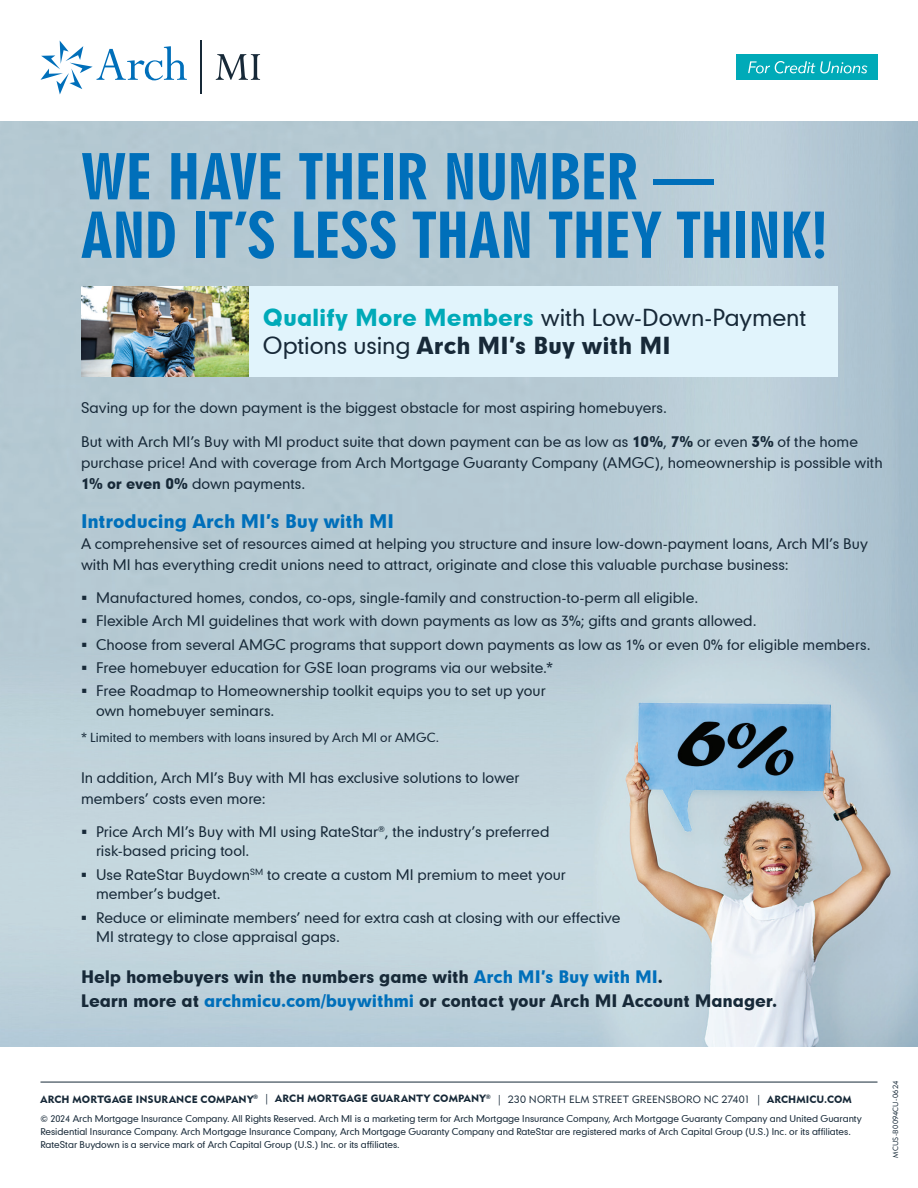
<style>
.page{position:relative;width:918px;height:1188px;background:#fff}
.page>*{position:absolute;margin:0;border:0;box-sizing:border-box;transform-origin:0 0}
.t1{font:60.6px/58.5px "Geometric 706 BT Black Condensed B";letter-spacing:-.01em;color:#006fba}
.t2{font:22.5px "Geometric 706 BT Medium B";letter-spacing:-.005em;color:#172938}
.t3{font:22.5px "Geometric 706 BT Black B";color:#172938}
.t4{font:18px "Geometric 706 BT Black B";letter-spacing:-.005em;color:#006fba}
.t5{font:16.5px/24px "Geometric 706 BT Black B";letter-spacing:-.01em;color:#172938}
.t6{font:14.1px/21px "Geometric 706 BT Medium B";color:#172938}
.t7{font:12px "Geometric 706 BT Medium B";color:#172938}
.t8{font:10.5px "Geometric 415 BT Black A";letter-spacing:.015em;color:#172938}
.t9{font:9px/12.8px "Geometric 706 BT Medium B";letter-spacing:-.005em;color:#172938}
.t10{font:7.5px "Geometric 415 BT Lite A";letter-spacing:.01em;color:#172938}
.s1{font-family:"Geometric 706 BT Black B";color:#00aab8}
.s2{font-family:"Geometric 706 BT Medium B"}
.s3{font-family:"Geometric 706 BT Black B"}
.s4{color:#006fba}
.s5{font-family:"Geometric 415 BT Lite A"}
</style>
<div class="page">
<hr style="left:40px;top:1082px;width:838px;height:1px;background:#172938">
<svg style="left:40px;top:41px;width:147px;height:54px"></svg>
<hr style="left:201px;top:40px;width:1px;height:54px;background:#172938">
<svg style="left:216px;top:54px;width:44px;height:26px"></svg>
<img style="left:0;top:122px;width:918px;height:925px">
<img style="left:81px;top:286px;width:168px;height:91px">
<div style="left:736px;top:54px;width:142px;height:26px;background:#00aab8"></div>
<svg style="left:748px;top:61px;width:119px;height:12px"></svg>
<div style="left:249px;top:286px;width:588px;height:91px;background:#e1f4fc"></div>
<svg style="left:82px;top:596px;width:4px;height:4px"></svg>
<svg style="left:82px;top:619px;width:4px;height:4px"></svg>
<svg style="left:82px;top:642px;width:4px;height:5px"></svg>
<svg style="left:82px;top:666px;width:4px;height:4px"></svg>
<svg style="left:82px;top:689px;width:4px;height:4px"></svg>
<svg style="left:82px;top:830px;width:4px;height:4px"></svg>
<svg style="left:82px;top:872px;width:4px;height:5px"></svg>
<svg style="left:82px;top:915px;width:4px;height:4px"></svg>
<h1 class="t1" style="left:81px;top:148px;width:749px">WE HAVE THEIR NUMBER —<br>AND IT’S LESS THAN THEY THINK!</h1>
<h2 class="t2" style="left:263px;top:302px;width:545px"><span class="s1">Qualify More Members</span> with Low-Down-Payment</h2>
<h2 class="t3" style="left:263px;top:330px;width:409px"><span class="s2">Options using</span> Arch MI’s Buy with MI</h2>
<p class="t6" style="left:81px;top:396px;width:588px">Saving up for the down payment is the biggest obstacle for most aspiring homebuyers.</p>
<p class="t6" style="left:81px;top:431px;width:803px">But with Arch MI’s Buy with MI product suite that down payment can be as low as <span class="s3">10%</span>, <span class="s3">7%</span> or even <span class="s3">3%</span> of the home purchase price! And with coverage from Arch Mortgage Guaranty Company (AMGC), homeownership is possible with<br><span class="s3">1% or even 0%</span> down payments.</p>
<p class="t4" style="left:81px;top:509px;width:315px">Introducing Arch MI’s Buy with MI</p>
<p class="t6" style="left:81px;top:533px;width:788px">A comprehensive set of resources aimed at helping you structure and insure low-down-payment loans, Arch MI’s Buy with MI has everything credit unions need to attract, originate and close this valuable purchase business:</p>
<p class="t6" style="left:96px;top:586px;width:776px;line-height:23.4px">Manufactured homes, condos, co-ops, single-family and construction-to-perm all eligible.<br>Flexible Arch MI guidelines that work with down payments as low as 3%; gifts and grants allowed.<br>Choose from several AMGC programs that support down payments as low as 1% or even 0% for eligible members.<br>Free homebuyer education for GSE loan programs via our website.*<br>Free Roadmap to Homeownership toolkit equips you to set up your</p>
<p class="t6" style="left:96px;top:700px;width:180px">own homebuyer seminars.</p>
<p class="t7" style="left:81px;top:729px;width:360px">* Limited to members with loans insured by Arch MI or AMGC.</p>
<p class="t6" style="left:81px;top:767px;width:440px">In addition, Arch MI’s Buy with MI has exclusive solutions to lower members’ costs even more:</p>
<p class="t6" style="left:96px;top:821px;width:455px;line-height:19.5px">Price Arch MI’s Buy with MI using RateStar<sup>®</sup>, the industry’s preferred risk-based pricing tool.</p>
<p class="t6" style="left:96px;top:864px;width:471px;line-height:19.5px">Use RateStar Buydown<sup>SM</sup> to create a custom MI premium to meet your member’s budget.</p>
<p class="t6" style="left:96px;top:907px;width:526px;line-height:19.5px">Reduce or eliminate members’ need for extra cash at closing with our effective<br>MI strategy to close appraisal gaps.</p>
<p class="t5" style="left:81px;top:965px;width:698px">Help homebuyers win the numbers game with <span class="s4">Arch MI’s Buy with MI</span>.<br>Learn more at <span class="s4">archmicu.com/buywithmi</span> or contact your Arch MI Account Manager.</p>
<p class="t8" style="left:40px;top:1092px;width:813px">ARCH MORTGAGE INSURANCE COMPANY<sup>®</sup> <span class="s5">|</span> ARCH MORTGAGE GUARANTY COMPANY<sup>®</sup> <span class="s5">| 230 NORTH ELM STREET GREENSBORO NC 27401 |</span> ARCHMICU.COM</p>
<p class="t9" style="left:41px;top:1112px;width:823px">© 2024 Arch Mortgage Insurance Company. All Rights Reserved. Arch MI is a marketing term for Arch Mortgage Insurance Company, Arch Mortgage Guaranty Company and United Guaranty<br>Residential Insurance Company. Arch Mortgage Insurance Company, Arch Mortgage Guaranty Company and RateStar are registered marks of Arch Capital Group (U.S.) Inc. or its affiliates.<br>RateStar Buydown is a service mark of Arch Capital Group (U.S.) Inc. or its affiliates.</p>
<p class="t10" style="left:891px;top:1158px;width:78px;rotate:-90deg">MCUS-B0094CU-0624</p>
</div>
